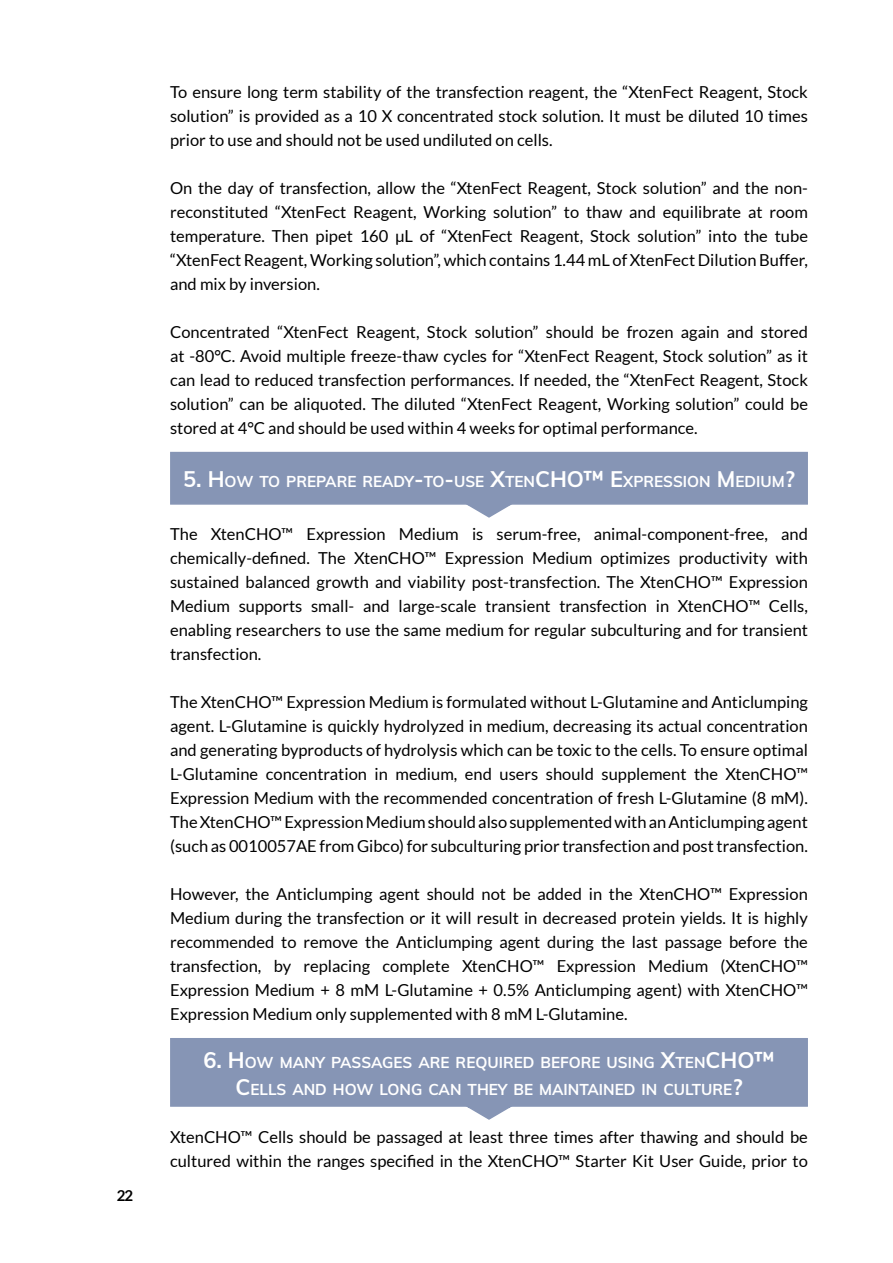
<style>
.page{position:relative;width:893px;height:1263px;background:#fff}
.page>*{position:absolute;margin:0;border:0;box-sizing:border-box;transform-origin:0 0}
.t1{font:16.5px/24px "Lato";color:#000;text-align:justify}
.t2{font:700 15.75px/27px "Muli";color:#fff;text-align:center}
.t3{font:700 15px "Lato";color:#000}
.s1{font-size:22.5px}
</style>
<div class="page">
<svg style="left:467px;top:505px;width:44px;height:13px"></svg>
<div style="left:170px;top:452px;width:638px;height:53px;background:#8695b5;border:2px solid #8695b5"></div>
<svg style="left:467px;top:1107px;width:44px;height:13px"></svg>
<div style="left:170px;top:1038px;width:638px;height:69px;background:#8695b5;border:2px solid #8695b5"></div>
<p class="t3" style="left:117px;top:1187px;width:18px">22</p>
<p class="t1" style="left:170px;top:80px;width:639px">To ensure long term stability of the transfection reagent, the “XtenFect Reagent, Stock solution” is provided as a 10 X concentrated stock solution. It must be diluted 10 times prior to use and should not be used undiluted on cells.</p>
<p class="t1" style="left:170px;top:176px;width:639px">On the day of transfection, allow the “XtenFect Reagent, Stock solution” and the non&shy;reconstituted “XtenFect Reagent, Working solution” to thaw and equilibrate at room temperature. Then pipet 160 µL of “XtenFect Reagent, Stock solution” into the tube “XtenFect Reagent, Working solution”, which contains 1.44 mL of XtenFect Dilution Buffer, and mix by inversion.</p>
<p class="t1" style="left:170px;top:320px;width:639px">Concentrated “XtenFect Reagent, Stock solution” should be frozen again and stored at -80°C. Avoid multiple freeze-thaw cycles for “XtenFect Reagent, Stock solution” as it can lead to reduced transfection performances. If needed, the “XtenFect Reagent, Stock solution” can be aliquoted. The diluted “XtenFect Reagent, Working solution” could be stored at 4°C and should be used within 4 weeks for optimal performance.</p>
<p class="t2" style="left:183px;top:467px;width:613px"><span class="s1">5. H</span>OW TO PREPARE READY<span class="s1">-</span>TO<span class="s1">-</span>USE <span class="s1">X</span>TEN<span class="s1">CHO™ E</span>XPRESSION <span class="s1">M</span> EDIUM<span class="s1">?</span></p>
<p class="t1" style="left:170px;top:521px;width:639px">The XtenCHO™ Expression Medium is serum-free, animal-component-free, and chemically-defined. The XtenCHO™ Expression Medium optimizes productivity with sustained balanced growth and viability post-transfection. The XtenCHO™ Expression Medium supports small- and large-scale transient transfection in XtenCHO™ Cells, enabling researchers to use the same medium for regular subculturing and for transient transfection.</p>
<p class="t1" style="left:170px;top:689px;width:639px">The XtenCHO™ Expression Medium is formulated without L-Glutamine and Anticlumping agent. L-Glutamine is quickly hydrolyzed in medium, decreasing its actual concentration and generating byproducts of hydrolysis which can be toxic to the cells. To ensure optimal L-Glutamine concentration in medium, end users should supplement the XtenCHO™ Expression Medium with the recommended concentration of fresh L-Glutamine (8 mM).<br>The XtenCHO™ Expression Medium should also supplemented with an Anticlumping agent (such as 0010057AE from Gibco) for subculturing prior transfection and post transfection.</p>
<p class="t1" style="left:170px;top:881px;width:639px">However, the Anticlumping agent should not be added in the XtenCHO™ Expression Medium during the transfection or it will result in decreased protein yields. It is highly recommended to remove the Anticlumping agent during the last passage before the transfection, by replacing complete XtenCHO™ Expression Medium (XtenCHO™ Expression Medium + 8 mM L-Glutamine + 0.5% Anticlumping agent) with XtenCHO™ Expression Medium only supplemented with 8 mM L-Glutamine.</p>
<p class="t2" style="left:203px;top:1048px;width:573px"><span class="s1">6. H</span>OW MANY PASSAGES ARE REQUIRED BEFORE USING <span class="s1">X</span>TEN<span class="s1">CHO™<br>C</span>ELLS AND HOW LONG CAN THEY BE MAINTAINED IN CULTURE<span class="s1">?</span></p>
<p class="t1" style="left:170px;top:1124px;width:639px">XtenCHO™ Cells should be passaged at least three times after thawing and should be cultured within the ranges specified in the XtenCHO™ Starter Kit User Guide, prior to</p>
</div>
